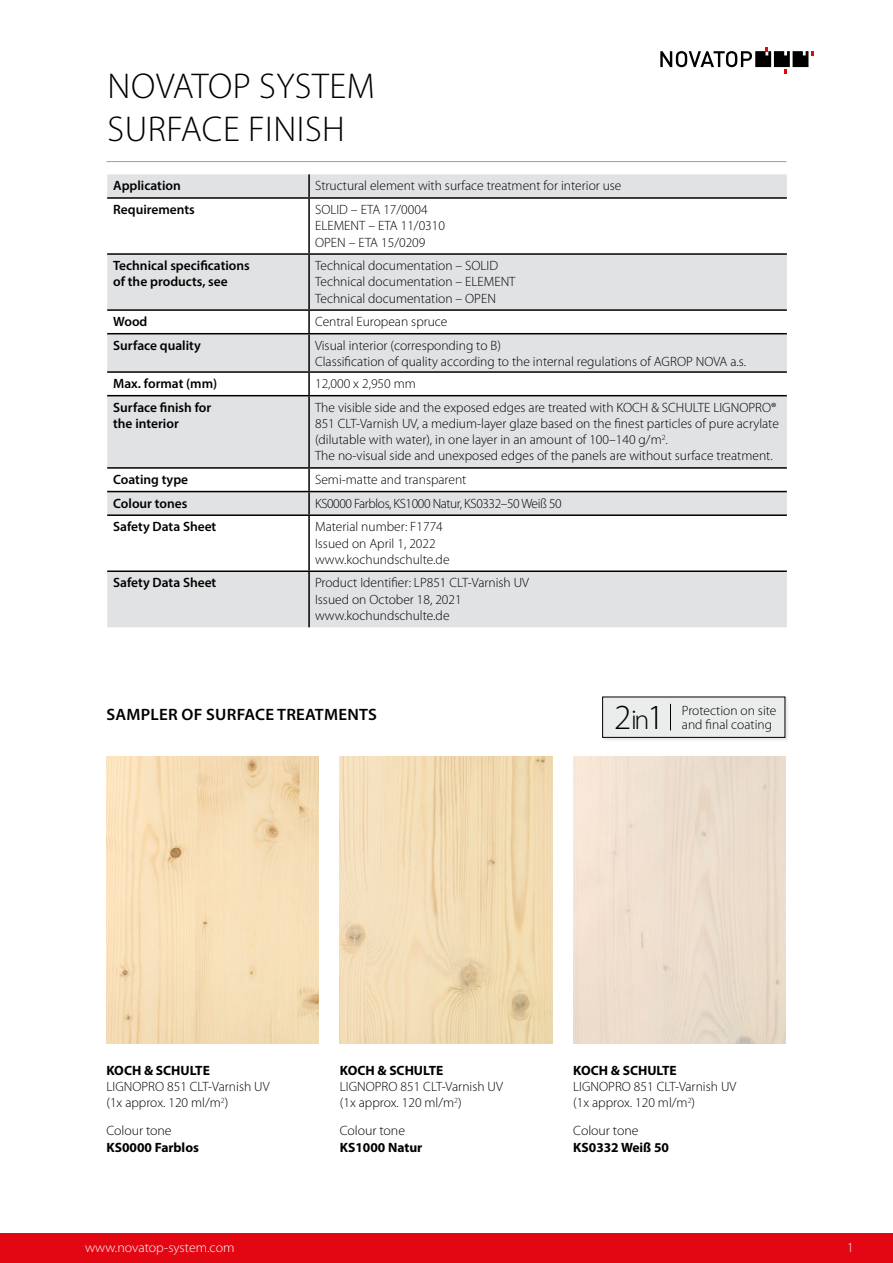
<style>
.page{position:relative;width:893px;height:1263px;background:#fff}
.page>*{position:absolute;margin:0;border:0;box-sizing:border-box;transform-origin:0 0}
.t1{font:300 36px/43.2px "Myriad Pro";letter-spacing:.015em;color:#000}
.t2{font:300 35.4px "Myriad Pro";color:#000}
.t3{font:600 16.5px "Myriad Pro";letter-spacing:.015em;color:#000}
.t4{font:300 13.5px/16.2px "Myriad Pro";color:#000}
.t5{font:600 13.5px/16.2px "Myriad Pro";color:#000}
.t6{font:700 13.5px "Myriad Pro";color:#000}
.t7{font:300 13.5px "Myriad Pro";letter-spacing:-.03em;color:#000}
.t8{font:300 13.5px "Myriad Pro";color:#fff}
.s1{font-size:27.9px}
</style>
<div class="page">
<hr style="left:106px;top:161px;width:680px;height:1px;background:#9d9d9c">
<div style="left:0;top:1233px;width:893px;height:30px;background:#e30613"></div>
<svg style="left:660px;top:47px;width:154px;height:26px"></svg>
<div style="left:107px;top:174px;width:680px;height:453px;background:#e1e2e3"></div>
<svg style="left:107px;top:199px;width:680px;height:371px;fill:#e1e2e3"></svg>
<hr style="left:308px;top:174px;width:2px;height:23px;background:#000">
<hr style="left:107px;top:197px;width:202px;height:2px;background:#000">
<hr style="left:309px;top:197px;width:478px;height:2px;background:#000">
<hr style="left:308px;top:199px;width:2px;height:54px;background:#000">
<hr style="left:107px;top:253px;width:202px;height:2px;background:#000">
<hr style="left:309px;top:253px;width:478px;height:2px;background:#000">
<hr style="left:308px;top:255px;width:2px;height:54px;background:#000">
<hr style="left:107px;top:309px;width:202px;height:2px;background:#000">
<hr style="left:309px;top:309px;width:478px;height:2px;background:#000">
<hr style="left:308px;top:311px;width:2px;height:22px;background:#000">
<hr style="left:107px;top:333px;width:202px;height:1px;background:#000">
<hr style="left:309px;top:333px;width:478px;height:1px;background:#000">
<hr style="left:308px;top:334px;width:2px;height:37px;background:#000">
<hr style="left:107px;top:371px;width:202px;height:2px;background:#000">
<hr style="left:309px;top:371px;width:478px;height:2px;background:#000">
<hr style="left:308px;top:373px;width:2px;height:22px;background:#000">
<hr style="left:107px;top:395px;width:202px;height:1px;background:#000">
<hr style="left:309px;top:395px;width:478px;height:1px;background:#000">
<hr style="left:308px;top:396px;width:2px;height:71px;background:#000">
<hr style="left:107px;top:467px;width:202px;height:2px;background:#000">
<hr style="left:309px;top:467px;width:478px;height:2px;background:#000">
<hr style="left:308px;top:469px;width:2px;height:22px;background:#000">
<hr style="left:107px;top:491px;width:202px;height:1px;background:#000">
<hr style="left:309px;top:491px;width:478px;height:1px;background:#000">
<hr style="left:308px;top:492px;width:2px;height:22px;background:#000">
<hr style="left:107px;top:514px;width:202px;height:2px;background:#000">
<hr style="left:309px;top:514px;width:478px;height:2px;background:#000">
<hr style="left:308px;top:516px;width:2px;height:54px;background:#000">
<hr style="left:107px;top:570px;width:202px;height:2px;background:#000">
<hr style="left:309px;top:570px;width:478px;height:2px;background:#000">
<hr style="left:308px;top:572px;width:2px;height:55px;background:#000">
<img style="left:106px;top:757px;width:213px;height:286px">
<img style="left:340px;top:757px;width:212px;height:286px">
<div style="left:601px;top:696px;width:188px;height:45px;background:#000;opacity:.11"></div>
<div style="left:603px;top:697px;width:182px;height:40px;background:#ebecec"></div>
<svg style="left:670px;top:704px;width:1px;height:26px"></svg>
<h1 class="t1" style="left:108px;top:65px;width:269px">NOVATOP SYSTEM<br>SURFACE FINISH</h1>
<p class="t5" style="left:113px;top:177px;width:69px">Application</p>
<p class="t4" style="left:315px;top:178px;width:308px">Structural element with surface treatment for interior use</p>
<p class="t5" style="left:113px;top:201px;width:83px">Requirements</p>
<p class="t4" style="left:315px;top:202px;width:131px">SOLID – ETA 17/0004<br>ELEMENT – ETA 11/0310<br>OPEN – ETA 15/0209</p>
<p class="t5" style="left:113px;top:257px;width:138px">Technical specifications of the products, see</p>
<p class="t4" style="left:315px;top:258px;width:202px">Technical documentation – SOLID<br>Technical documentation – ELEMENT<br>Technical documentation – OPEN</p>
<p class="t5" style="left:113px;top:313px;width:36px">Wood</p>
<p class="t4" style="left:315px;top:314px;width:134px">Central European spruce</p>
<p class="t5" style="left:113px;top:337px;width:89px">Surface quality</p>
<p class="t4" style="left:315px;top:337px;width:433px">Visual interior (corresponding to B)<br>Classification of quality according to the internal regulations of AGROP NOVA a.s.</p>
<p class="t5" style="left:113px;top:375px;width:106px">Max. format (mm)</p>
<p class="t4" style="left:315px;top:376px;width:102px">12,000 x 2,950 mm</p>
<p class="t5" style="left:113px;top:399px;width:100px">Surface finish for the interior</p>
<p class="t4" style="left:315px;top:399px;width:465px">The visible side and the exposed edges are treated with KOCH &amp; SCHULTE LIGNOPRO® 851 CLT-Varnish UV, a medium-layer glaze based on the finest particles of pure acrylate (dilutable with water), in one layer in an amount of 100–140 g/m<sup>2</sup>.<br>The no-visual side and unexposed edges of the panels are without surface treatment.</p>
<p class="t5" style="left:113px;top:471px;width:77px">Coating type</p>
<p class="t4" style="left:315px;top:472px;width:153px">Semi-matte and transparent</p>
<p class="t5" style="left:113px;top:495px;width:76px">Colour tones</p>
<p class="t7" style="left:315px;top:496px;width:248px">KS0000 Farblos, KS1000 Natur, KS0332–50 Weiß 50</p>
<p class="t5" style="left:113px;top:518px;width:105px">Safety Data Sheet</p>
<p class="t4" style="left:315px;top:519px;width:136px">Material number: F1774<br>Issued on April 1, 2022 www.kochundschulte.de</p>
<p class="t5" style="left:113px;top:574px;width:105px">Safety Data Sheet</p>
<p class="t4" style="left:315px;top:575px;width:216px">Product Identifier: LP851 CLT-Varnish UV<br>Issued on October 18, 2021 www.kochundschulte.de</p>
<p class="t3" style="left:106px;top:704px;width:272px">SAMPLER OF SURFACE TREATMENTS</p>
<h2 class="t2" style="left:614px;top:698px;width:52px">2<span class="s1">in</span>1</h2>
<p class="t4" style="left:682px;top:703px;width:96px">Protection on site</p>
<p class="t4" style="left:682px;top:716px;width:92px">and final coating</p>
<p class="t6" style="left:106px;top:1061px;width:105px">KOCH &amp; SCHULTE</p>
<p class="t4" style="left:106px;top:1079px;width:165px">LIGNOPRO 851 CLT-Varnish UV (1x approx. 120 ml/m<sup>2</sup>)</p>
<p class="t4" style="left:106px;top:1123px;width:67px">Colour tone</p>
<p class="t6" style="left:106px;top:1138px;width:94px">KS0000 Farblos</p>
<p class="t6" style="left:340px;top:1061px;width:105px">KOCH &amp; SCHULTE</p>
<p class="t4" style="left:340px;top:1079px;width:165px">LIGNOPRO 851 CLT-Varnish UV (1x approx. 120 ml/m<sup>2</sup>)</p>
<p class="t4" style="left:340px;top:1123px;width:67px">Colour tone</p>
<p class="t6" style="left:340px;top:1138px;width:84px">KS1000 Natur</p>
<p class="t6" style="left:573px;top:1061px;width:105px">KOCH &amp; SCHULTE</p>
<p class="t4" style="left:573px;top:1079px;width:165px">LIGNOPRO 851 CLT-Varnish UV (1x approx. 120 ml/m<sup>2</sup>)</p>
<p class="t4" style="left:573px;top:1123px;width:67px">Colour tone</p>
<p class="t6" style="left:573px;top:1138px;width:97px">KS0332 Weiß 50</p>
<p class="t8" style="left:85px;top:1240px;width:151px">www.novatop-system.com</p>
<p class="t8" style="left:847px;top:1240px;width:8px">1</p>
</div>
